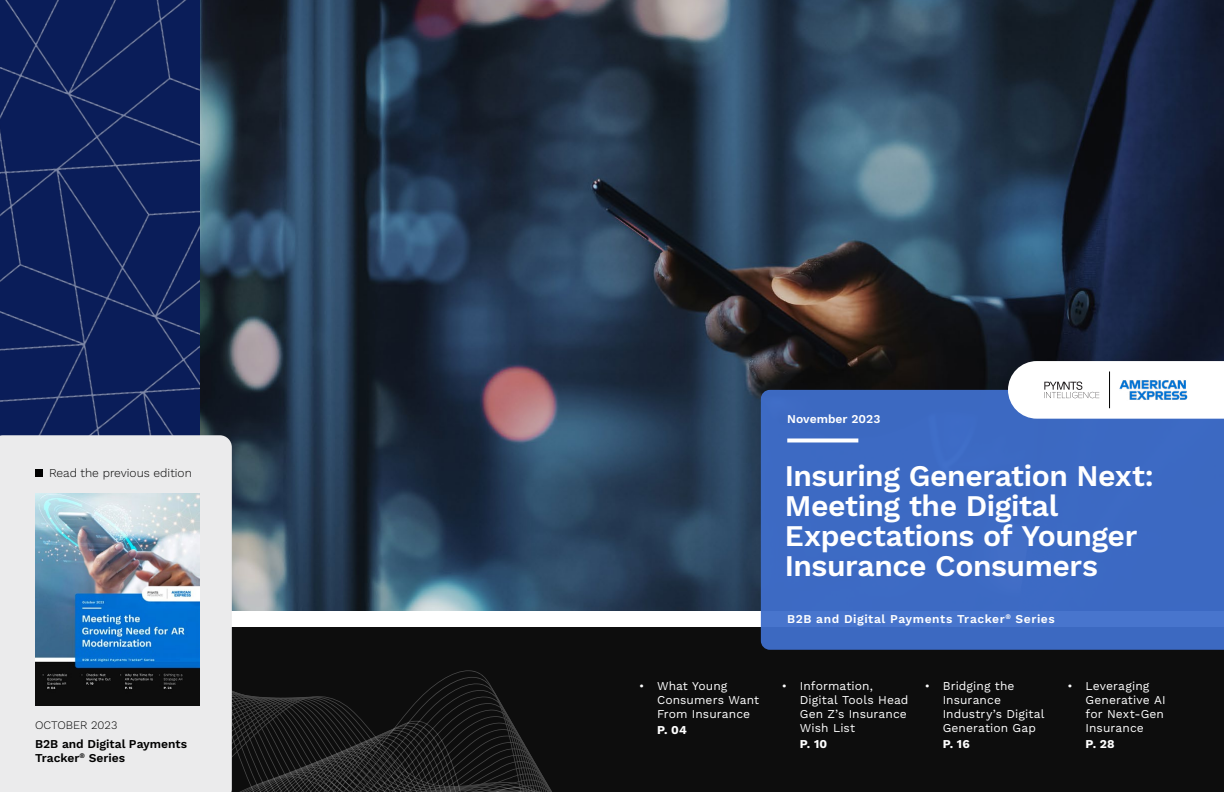
<style>
.page{position:relative;width:1224px;height:792px;background:#fff}
.page>*{position:absolute;margin:0;border:0;box-sizing:border-box;transform-origin:0 0}
.t1{font:600 30px/30px "Work Sans";letter-spacing:-.015em;color:#fff}
.t2{font:12px/14px "Work Sans";letter-spacing:.005em;color:#fff}
.t3{font:600 12px "Work Sans";letter-spacing:.045em;color:#fff}
.t4{font:600 12px/14px "Work Sans";color:#000}
.t5{font:300 12px "Work Sans";color:#000}
.t6{font:700 12px "Work Sans";letter-spacing:.01em;color:#fff}
.t7{font:600 12px "Work Sans";color:#fff}
.t8{font:300 11.5px "Work Sans";color:#000}
</style>
<div class="page">
<div style="left:0;top:627px;width:1224px;height:165px;background:#0d0d0d"></div>
<svg style="left:232px;top:682px;width:320px;height:110px"></svg>
<img style="left:199px;top:0;width:1025px;height:612px">
<div style="left:0;top:0;width:199px;height:612px;background:#0a1d59"></div>
<svg style="left:761px;top:390px;width:463px;height:260px;background:#3d6ac3"></svg>
<svg style="left:787px;top:438px;width:71px;height:4px"></svg>
<div style="left:0;top:435px;width:232px;height:357px;background:#ebebec"></div>
<img style="left:35px;top:493px;width:164px;height:213px">
<div style="left:35px;top:469px;width:8px;height:8px;background:#000"></div>
<svg style="left:1008px;top:361px;width:216px;height:58px"></svg>
<img style="left:1120px;top:380px;width:68px;height:20px">
<p class="t5" style="left:49px;top:466px;width:144px">Read the previous edition</p>
<p class="t8" style="left:35px;top:718px;width:84px">OCTOBER 2023</p>
<p class="t4" style="left:35px;top:737px;width:154px">B2B and Digital Payments<br>Tracker<sup>®</sup> Series</p>
<p class="t2" style="left:657px;top:680px;width:104px;text-indent:-18px">• What Young<br>Consumers Want<br>From Insurance</p>
<p class="t6" style="left:657px;top:723px;width:31px">P. 04</p>
<p class="t7" style="left:787px;top:412px;width:95px">November 2023</p>
<h1 class="t1" style="left:785px;top:463px;width:370px">Insuring Generation Next:<br>Meeting the Digital<br>Expectations of Younger<br>Insurance Consumers</h1>
<p class="t3" style="left:787px;top:612px;width:269px">B2B and Digital Payments Tracker<sup>®</sup> Series</p>
<p class="t2" style="left:800px;top:680px;width:110px;text-indent:-18px">• Information,<br>Digital Tools Head<br>Gen Z’s Insurance<br>Wish List</p>
<p class="t6" style="left:800px;top:737px;width:29px">P. 10</p>
<p class="t2" style="left:943px;top:680px;width:103px;text-indent:-18px">• Bridging the<br>Insurance<br>Industry’s Digital<br>Generation Gap</p>
<p class="t6" style="left:943px;top:737px;width:28px">P. 16</p>
<p class="t2" style="left:1086px;top:680px;width:82px;text-indent:-18px">• Leveraging<br>Generative AI for Next-Gen<br>Insurance</p>
<p class="t6" style="left:1086px;top:737px;width:31px">P. 28</p>
</div>
